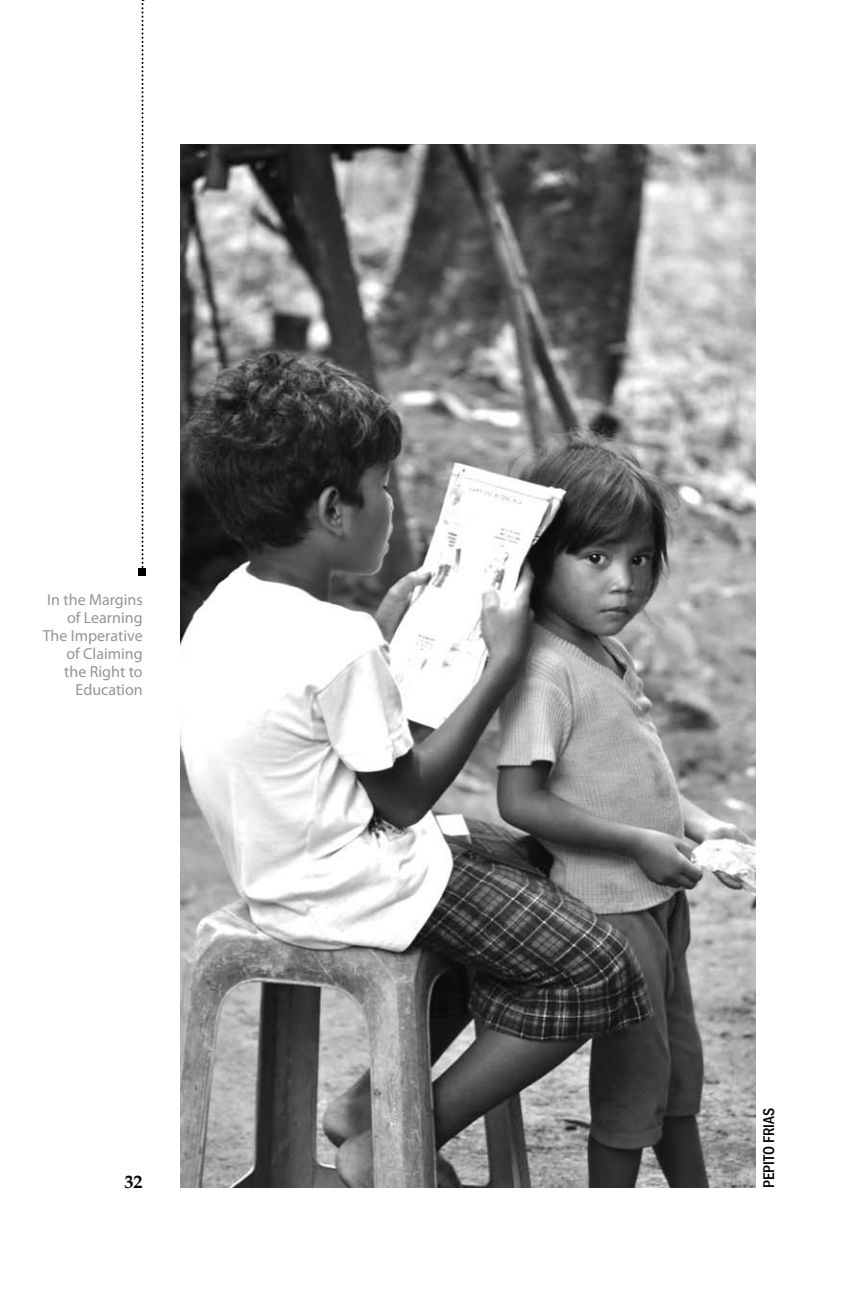
<style>
.page{position:relative;width:864px;height:1296px;background:#fff}
.page>*{position:absolute;margin:0;border:0;box-sizing:border-box;transform-origin:0 0}
.t1{font:700 18px "Book Antiqua";color:#000}
.t2{font:16px/18px "Myriad Pro";color:#939598;text-align:right}
.t3{font:500 condensed 16px "Franklin Gothic";color:#000}
</style>
<div class="page">
<svg style="left:142px;top:0;width:2px;height:568px"></svg>
<div style="left:138px;top:568px;width:8px;height:8px;background:#000"></div>
<img style="left:180px;top:144px;width:576px;height:1044px">
<p class="t2" style="left:43px;top:591px;width:101px">In the Margins of Learning<br>The Imperative of Claiming the Right to<br>Education</p>
<p class="t1" style="left:124px;top:1169px;width:19px">32</p>
<p class="t3" style="left:758px;top:1188px;width:82px;rotate:-90deg">PEPITO FRIAS</p>
</div>
